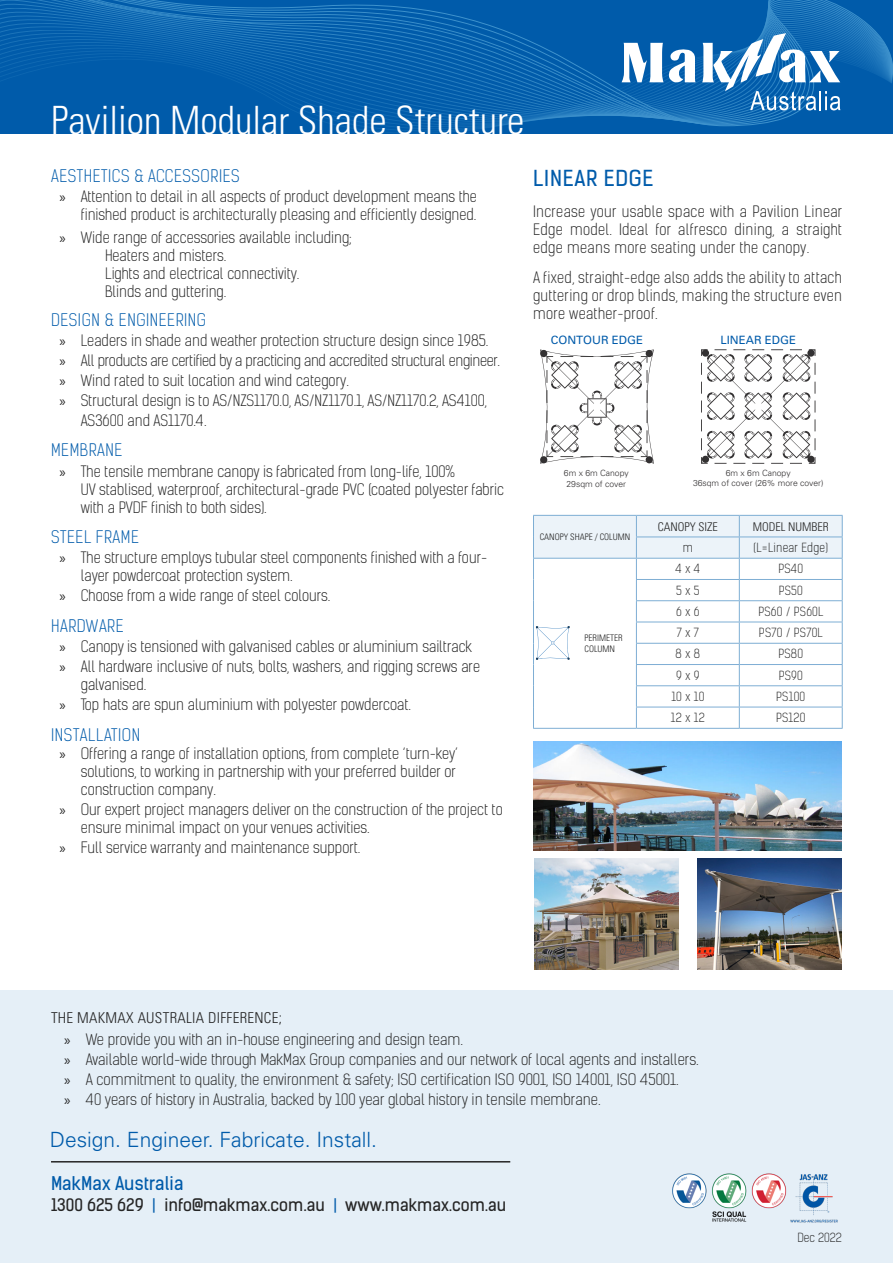
<style>
.page{position:relative;width:893px;height:1263px;background:#fff}
.page>*{position:absolute;margin:0;border:0;box-sizing:border-box;transform-origin:0 0}
.t1{font:39px "Univers LT 47 Lt Cn";color:#fff}
.t2{font:21px "Univers LT 45 Lt";color:#005baa}
.Feature_Title{font:21px "Kelson Sans";letter-spacing:.035em;color:#005baa}
.t3{font:18px "Kelson Sans";letter-spacing:.01em;color:#005baa}
.PD_-_Headings{font:300 16.5px "Kelson Sans";letter-spacing:.035em;color:#005baa}
.t4{font:16.5px "Kelson Sans";color:#252525}
.Brochure_Copy{font:300 15px/18px "Kelson Sans";color:#252525}
.Body_Text{font:300 15px "Kelson Sans";color:#252525}
.Brochure_Copy-2{font:300 15px "Kelson Sans";letter-spacing:-.02em;color:#252525}
.Brochure_Back_Cover{font:15px "Univers LT 47 Lt Cn";letter-spacing:.02em;color:#252525}
.Table_Body{font:300 12px "Kelson Sans";letter-spacing:.02em;color:#252525}
.Table_Header{font:12px "Univers LT 47 Lt Cn";color:#252525}
.t5{font:11.4px "Univers LT 55 Rm";color:#005baa}
.Table_Header-2{font:9px/10.8px "Univers LT 47 Lt Cn";color:#252525}
.t6{font:8.55px/10.4px "Univers LT 45 Lt";color:#333132;text-align:center}
.t7{font:6.75px "Century Gothic";color:#262626}
.s1{font-family:"Myriad Pro";font-weight:400}
.s2{color:#005baa}
</style>
<div class="page">
<hr style="left:0;top:131px;width:892px;height:2px;background:#005baa">
<hr style="left:0;top:129px;width:892px;height:2px;background:#005baa">
<hr style="left:0;top:127px;width:892px;height:2px;background:#005baa">
<svg style="left:0;top:0;width:893px;height:126px;background:#0862ae"></svg>
<svg style="left:622px;top:43px;width:74px;height:40px"></svg>
<svg style="left:702px;top:33px;width:138px;height:77px"></svg>
<img style="left:534px;top:859px;width:144px;height:111px">
<img style="left:533px;top:741px;width:309px;height:110px">
<img style="left:698px;top:859px;width:144px;height:111px">
<hr style="left:636px;top:728px;width:103px;height:1px;background:#7eaed4">
<hr style="left:739px;top:728px;width:104px;height:1px;background:#7eaed4">
<hr style="left:533px;top:728px;width:103px;height:1px;background:#7eaed4">
<svg style="left:533px;top:515px;width:310px;height:213px"></svg>
<svg style="left:701px;top:349px;width:115px;height:115px"></svg>
<svg style="left:540px;top:349px;width:114px;height:115px"></svg>
<div style="left:540px;top:350px;width:7px;height:7px;background:#333132;border-radius:50%"></div>
<div style="left:646px;top:350px;width:7px;height:7px;background:#333132;border-radius:50%"></div>
<div style="left:540px;top:456px;width:7px;height:7px;background:#333132;border-radius:50%"></div>
<div style="left:646px;top:456px;width:7px;height:7px;background:#333132;border-radius:50%"></div>
<div style="left:702px;top:349px;width:7px;height:8px;background:#333132;border-radius:50%"></div>
<div style="left:807px;top:349px;width:8px;height:8px;background:#333132;border-radius:50%"></div>
<div style="left:702px;top:456px;width:7px;height:7px;background:#333132;border-radius:50%"></div>
<div style="left:807px;top:456px;width:8px;height:7px;background:#333132;border-radius:50%"></div>
<div style="left:0;top:991px;width:893px;height:272px;background:#e5eff7"></div>
<img style="left:672px;top:1173px;width:166px;height:50px">
<hr style="left:51px;top:1161px;width:459px;height:1px;background:#252525">
<p class="t1" style="left:51px;top:97px;width:475px">Pavilion Modular Shade Structure</p>
<p class="PD_-_Headings" style="left:51px;top:165px;width:190px">AESTHETICS &amp; ACCESSORIES</p>
<p class="Brochure_Copy" style="left:60px;top:187px;width:419px;text-align:right"><span class="s1">»</span> Attention to detail in all aspects of product development means the finished product is architecturally pleasing and efficiently designed.</p>
<p class="Brochure_Copy" style="left:60px;top:229px;width:294px"><span class="s1">»</span> Wide range of accessories available including;</p>
<p class="Body_Text" style="left:105px;top:247px;width:123px">Heaters and misters.</p>
<p class="Body_Text" style="left:105px;top:265px;width:196px">Lights and electrical connectivity.</p>
<p class="Body_Text" style="left:105px;top:283px;width:123px">Blinds and guttering.</p>
<p class="PD_-_Headings" style="left:51px;top:310px;width:156px">DESIGN &amp; ENGINEERING</p>
<p class="Brochure_Copy" style="left:60px;top:331px;width:430px"><span class="s1">»</span> Leaders in shade and weather protection structure design since 1985.</p>
<p class="Brochure_Copy-2" style="left:60px;top:351px;width:442px"><span class="s1">»</span> All products are certified by a practicing and accredited structural engineer.</p>
<p class="Brochure_Copy" style="left:60px;top:372px;width:291px"><span class="s1">»</span> Wind rated to suit location and wind category.</p>
<p class="Brochure_Copy" style="left:81px;top:391px;width:408px;line-height:19.8px;text-indent:-21px"><span class="s1">»</span> Structural design is to AS/NZS1170.0, AS/NZ1170.1, AS/NZ1170.2, AS4100,<br>AS3600 and AS1170.4.</p>
<p class="PD_-_Headings" style="left:51px;top:440px;width:73px">MEMBRANE</p>
<p class="Brochure_Copy" style="left:81px;top:462px;width:425px;text-indent:-21px"><span class="s1">»</span> The tensile membrane canopy is fabricated from long-life, 100%<br>UV stablised, waterproof, architectural-grade PVC (coated polyester fabric with a PVDF finish to both sides).</p>
<p class="PD_-_Headings" style="left:51px;top:527px;width:89px">STEEL FRAME</p>
<p class="Brochure_Copy" style="left:81px;top:549px;width:408px;text-indent:-21px"><span class="s1">»</span> The structure employs tubular steel components finished with a four&shy;layer powdercoat protection system.</p>
<p class="Brochure_Copy" style="left:60px;top:587px;width:272px"><span class="s1">»</span> Choose from a wide range of steel colours.</p>
<p class="PD_-_Headings" style="left:51px;top:616px;width:74px">HARDWARE</p>
<p class="Brochure_Copy" style="left:60px;top:637px;width:414px"><span class="s1">»</span> Canopy is tensioned with galvanised cables or aluminium sailtrack</p>
<p class="Brochure_Copy" style="left:81px;top:658px;width:401px;text-indent:-21px"><span class="s1">»</span> All hardware inclusive of nuts, bolts, washers, and rigging screws are galvanised.</p>
<p class="Brochure_Copy" style="left:60px;top:696px;width:353px"><span class="s1">»</span> Top hats are spun aluminium with polyester powdercoat.</p>
<p class="PD_-_Headings" style="left:51px;top:724px;width:91px">INSTALLATION</p>
<p class="Brochure_Copy" style="left:81px;top:744px;width:379px;text-indent:-21px"><span class="s1">»</span> Offering a range of installation options, from complete ‘turn-key’ solutions, to working in partnership with your preferred builder or construction company.</p>
<p class="Brochure_Copy" style="left:81px;top:800px;width:423px;text-indent:-21px"><span class="s1">»</span> Our expert project managers deliver on the construction of the project to ensure minimal impact on your venues activities.</p>
<p class="Brochure_Copy" style="left:60px;top:838px;width:302px"><span class="s1">»</span> Full service warranty and maintenance support.</p>
<p class="t7" style="left:447px;top:360px;width:8px">W</p>
<p class="t7" style="left:425px;top:480px;width:6px">A</p>
<p class="Feature_Title" style="left:533px;top:165px;width:121px">LINEAR EDGE</p>
<p class="Brochure_Copy" style="left:533px;top:202px;width:311px;text-align:justify">Increase your usable space with a Pavilion Linear Edge model. Ideal for alfresco dining, a straight edge means more seating under the canopy.</p>
<p class="Brochure_Copy" style="left:533px;top:269px;width:310px;text-align:justify">A fixed, straight-edge also adds the ability to attach guttering or drop blinds, making the structure even more weather-proof.</p>
<p class="t5" style="left:551px;top:333px;width:94px">CONTOUR EDGE</p>
<p class="t5" style="left:720px;top:333px;width:77px">LINEAR EDGE</p>
<p class="t6" style="left:564px;top:468px;width:66px">6m x 6m Canopy<br>29sqm of cover</p>
<p class="t6" style="left:693px;top:467px;width:132px">6m x 6m Canopy<br>36sqm of cover (26% more cover)</p>
<p class="Table_Header-2" style="left:540px;top:532px;width:92px">CANOPY SHAPE / COLUMN</p>
<p class="Table_Header-2" style="left:584px;top:633px;width:39px">PERIMETER<br>COLUMN</p>
<p class="Table_Header" style="left:658px;top:519px;width:61px">CANOPY SIZE</p>
<p class="Table_Header" style="left:753px;top:519px;width:78px">MODEL NUMBER</p>
<p class="Table_Body" style="left:683px;top:540px;width:12px">m</p>
<p class="Table_Body" style="left:754px;top:540px;width:76px">(L=Linear Edge)</p>
<p class="Table_Body" style="left:675px;top:562px;width:26px">4 x 4</p>
<p class="Table_Body" style="left:778px;top:562px;width:26px">PS40</p>
<p class="Table_Body" style="left:676px;top:583px;width:25px">5 x 5</p>
<p class="Table_Body" style="left:779px;top:583px;width:26px">PS50</p>
<p class="Table_Body" style="left:676px;top:604px;width:25px">6 x 6</p>
<p class="Table_Body" style="left:758px;top:604px;width:67px">PS60 / PS60L</p>
<p class="Table_Body" style="left:677px;top:625px;width:24px">7 x 7</p>
<p class="Table_Body" style="left:759px;top:625px;width:65px">PS70 / PS70L</p>
<p class="Table_Body" style="left:676px;top:647px;width:26px">8 x 8</p>
<p class="Table_Body" style="left:778px;top:647px;width:26px">PS80</p>
<p class="Table_Body" style="left:676px;top:668px;width:25px">9 x 9</p>
<p class="Table_Body" style="left:779px;top:668px;width:26px">PS90</p>
<p class="Table_Body" style="left:671px;top:689px;width:35px">10 x 10</p>
<p class="Table_Body" style="left:776px;top:689px;width:31px">PS100</p>
<p class="Table_Body" style="left:671px;top:710px;width:35px">12 x 12</p>
<p class="Table_Body" style="left:776px;top:710px;width:31px">PS120</p>
<p class="Brochure_Back_Cover" style="left:51px;top:1008px;width:232px">THE MAKMAX AUSTRALIA DIFFERENCE;</p>
<p class="Brochure_Copy" style="left:64px;top:1030px;width:400px"><span class="s1">»</span> We provide you with an in-house engineering and design team.</p>
<p class="Brochure_Copy" style="left:64px;top:1051px;width:636px"><span class="s1">»</span> Available world-wide through MakMax Group companies and our network of local agents and installers.</p>
<p class="Brochure_Copy" style="left:64px;top:1071px;width:616px"><span class="s1">»</span> A commitment to quality, the environment &amp; safety; ISO certification ISO 9001, ISO 14001, ISO 45001.</p>
<p class="Brochure_Copy" style="left:64px;top:1091px;width:538px"><span class="s1">»</span> 40 years of history in Australia, backed by 100 year global history in tensile membrane.</p>
<p class="t2" style="left:50px;top:1126px;width:329px">Design. Engineer. Fabricate. Install.</p>
<p class="t3" style="left:51px;top:1172px;width:134px">MakMax Australia</p>
<p class="t4" style="left:51px;top:1194px;width:457px">1300 625 629 <span class="s2">|</span> info@makmax.com.au <span class="s2">|</span> www.makmax.com.au</p>
<p class="Table_Body" style="left:798px;top:1230px;width:46px">Dec 2022</p>
</div>
